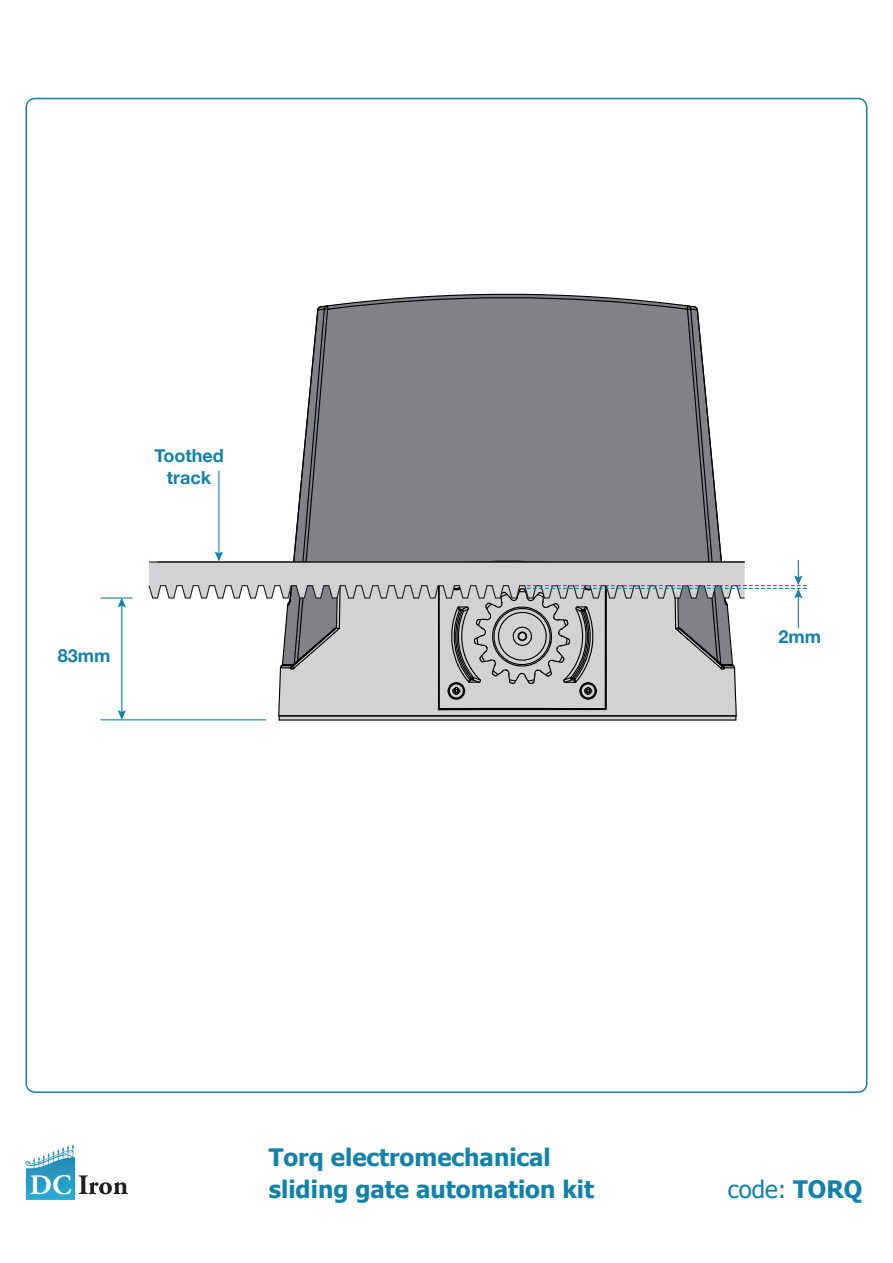
<style>
.page{position:relative;width:893px;height:1263px;background:#fff}
.page>*{position:absolute;margin:0;border:0;box-sizing:border-box;transform-origin:0 0}
.Product_Name{font:700 24px/31.5px "Tahoma";color:#1282aa}
.Product_Name-2{font:24px "Tahoma";color:#1282aa}
.t1{font:700 18px/21.6px "Helvetica Neue";color:#1282aa;text-align:center}
.s1{font-weight:700}
</style>
<div class="page">
<hr style="left:279px;top:719px;width:457px;height:2px;background:#000001">
<hr style="left:101px;top:597px;width:31px;height:2px;background:#1682aa">
<hr style="left:101px;top:719px;width:165px;height:1px;background:#1682aa">
<hr style="left:121px;top:604px;width:1px;height:109px;background:#1682aa">
<svg style="left:118px;top:598px;width:8px;height:9px"></svg>
<svg style="left:118px;top:710px;width:8px;height:10px"></svg>
<svg style="left:148px;top:293px;width:658px;height:427px"></svg>
<svg style="left:38px;top:1144px;width:35px;height:19px"></svg>
<svg style="left:30px;top:1175px;width:41px;height:19px"></svg>
<svg style="left:79px;top:1175px;width:49px;height:19px"></svg>
<p class="t1" style="left:154px;top:446px;width:71px">Toothed track</p>
<p class="t1" style="left:58px;top:645px;width:54px">83mm</p>
<p class="t1" style="left:779px;top:626px;width:44px">2mm</p>
<p class="Product_Name" style="left:269px;top:1140px;width:327px">Torq electromechanical sliding gate automation kit</p>
<p class="Product_Name-2" style="left:728px;top:1173px;width:136px">code: <span class="s1">TORQ</span></p>
</div>
